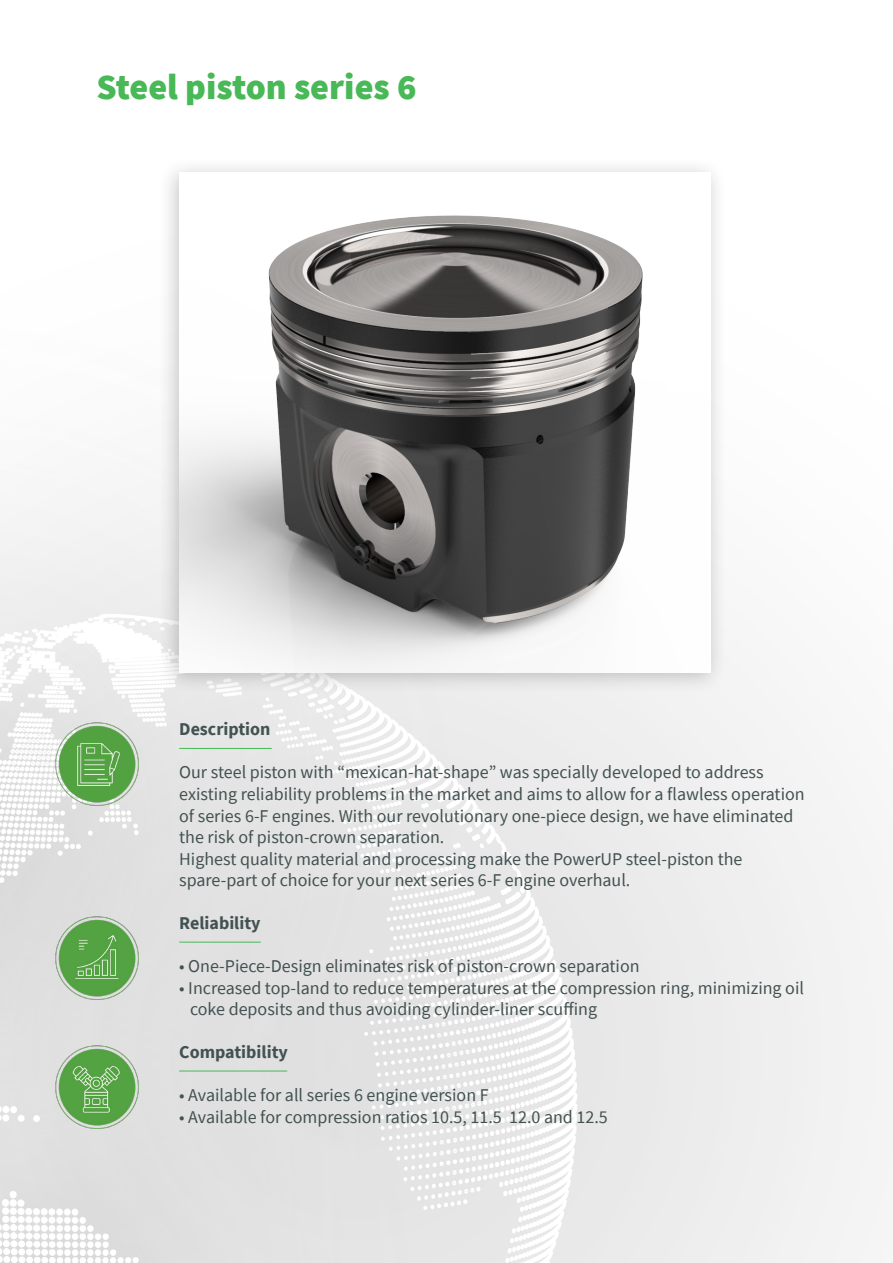
<style>
.page{position:relative;width:893px;height:1263px;background:#fff}
.page>*{position:absolute;margin:0;border:0;box-sizing:border-box;transform-origin:0 0}
.t1{font:900 36px "Source Sans Pro";color:#49b857}
.t2{font:18px/21.6px "Source Sans Pro";color:#435151}
.t3{font:700 18px "Source Sans Pro";color:#435151}
</style>
<div class="page">
<img style="left:0;top:493px;width:893px;height:770px">
<img style="left:54px;top:722px;width:85px;height:85px">
<div style="left:158px;top:156px;width:569px;height:538px;background:#231f20;opacity:.25"></div>
<img style="left:179px;top:172px;width:532px;height:501px">
<hr style="left:179px;top:748px;width:93px;height:1px;background:#49b857">
<img style="left:54px;top:915px;width:85px;height:85px">
<img style="left:54px;top:1044px;width:85px;height:85px">
<hr style="left:179px;top:942px;width:82px;height:1px;background:#49b857">
<hr style="left:179px;top:1071px;width:108px;height:1px;background:#49b857">
<p class="t1" style="left:97px;top:63px;width:321px">Steel piston series 6</p>
<p class="t3" style="left:179px;top:717px;width:93px">Description</p>
<p class="t2" style="left:179px;top:761px;width:586px">Our steel piston with “mexican-hat-shape” was specially developed to address</p>
<p class="t2" style="left:179px;top:783px;width:627px">existing reliability problems in the market and aims to allow for a flawless operation of series 6-F engines. With our revolutionary one-piece design, we have eliminated the risk of piston-crown separation.</p>
<p class="t2" style="left:179px;top:848px;width:565px">Highest quality material and processing make the PowerUP steel-piston the</p>
<p class="t2" style="left:179px;top:869px;width:453px">spare-part of choice for your next series 6-F engine overhaul.</p>
<p class="t3" style="left:179px;top:911px;width:83px">Reliability</p>
<p class="t2" style="left:179px;top:955px;width:462px">• One-Piece-Design eliminates risk of piston-crown separation</p>
<p class="t2" style="left:179px;top:977px;width:626px">• Increased top-land to reduce temperatures at the compression ring, minimizing oil</p>
<p class="t2" style="left:190px;top:998px;width:409px">coke deposits and thus avoiding cylinder-liner scuffing</p>
<p class="t3" style="left:179px;top:1039px;width:110px">Compatibility</p>
<p class="t2" style="left:179px;top:1084px;width:311px">• Available for all series 6 engine version F</p>
<p class="t2" style="left:179px;top:1106px;width:430px">• Available for compression ratios 10.5, 11.5 12.0 and 12.5</p>
</div>
